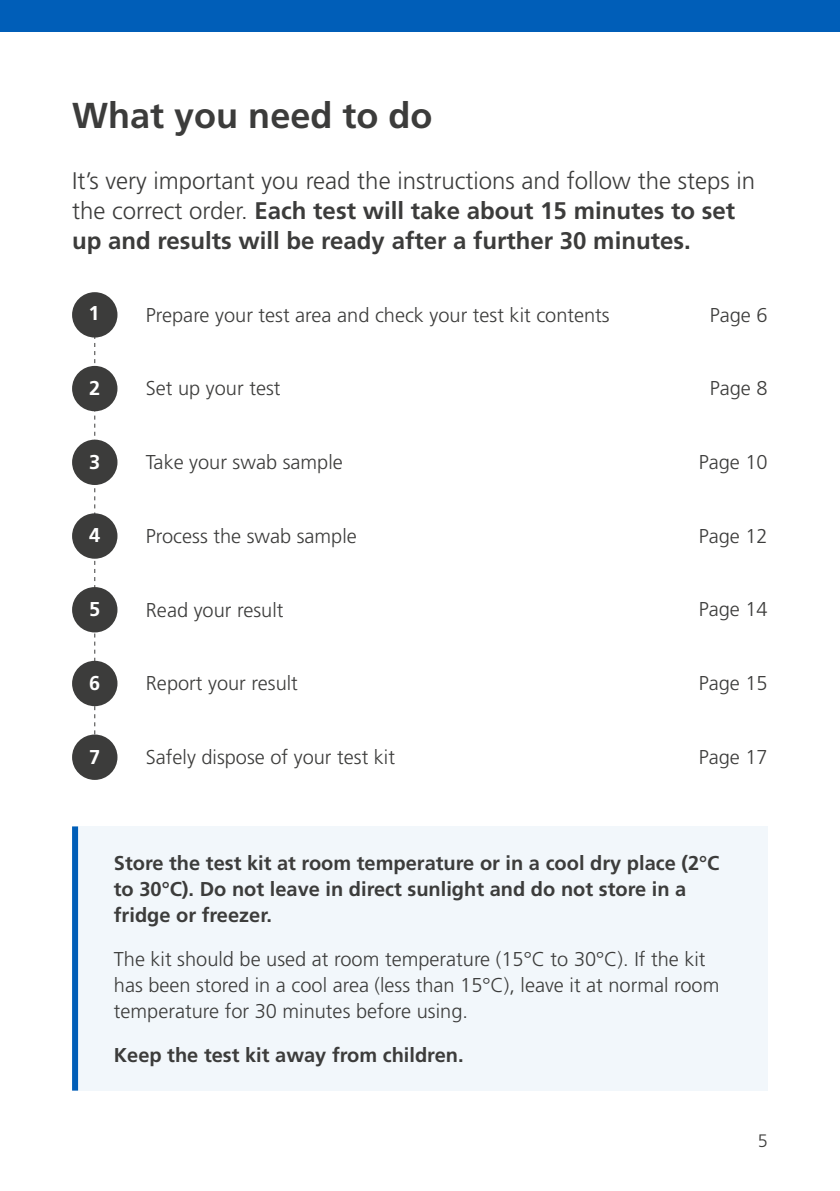
<style>
.page{position:relative;width:840px;height:1191px;background:#fff}
.page>*{position:absolute;margin:0;border:0;box-sizing:border-box;transform-origin:0 0}
.Heading_2__h2{font:700 36px "Frutiger";color:#3c3c3b}
.Heading_3__h3{font:700 24px/30px "Frutiger";color:#3c3c3b}
.Paragraph_Black__p{font:300 20px/26px "Frutiger";color:#3c3c3b}
.Paragraph_Bold__p{font:700 20px/26px "Frutiger";color:#3c3c3b}
.Paragraph_White__p{font:700 20px "Frutiger";color:#fff}
.Page_number__p{font:300 18px "Frutiger";color:#3c3c3b}
.s1{font-weight:300}
</style>
<div class="page">
<svg style="left:94px;top:337px;width:1px;height:397px"></svg>
<div style="left:72px;top:292px;width:45px;height:45px;background:#3c3c3b;border-radius:50%"></div>
<div style="left:72px;top:366px;width:45px;height:45px;background:#3c3c3b;border-radius:50%"></div>
<div style="left:72px;top:439px;width:45px;height:46px;background:#3c3c3b;border-radius:50%"></div>
<div style="left:72px;top:513px;width:45px;height:46px;background:#3c3c3b;border-radius:50%"></div>
<div style="left:72px;top:661px;width:45px;height:45px;background:#3c3c3b;border-radius:50%"></div>
<div style="left:72px;top:734px;width:45px;height:46px;background:#3c3c3b;border-radius:50%"></div>
<div style="left:72px;top:587px;width:45px;height:45px;background:#3c3c3b;border-radius:50%"></div>
<div style="left:72px;top:826px;width:695px;height:264px;background:#f2f7fb"></div>
<div style="left:72px;top:826px;width:6px;height:264px;background:#005eb8"></div>
<div style="left:0;top:0;width:839px;height:31px;background:#005eb8"></div>
<h3 class="Heading_2__h2" style="left:72px;top:95px;width:362px">What you need to do</h3>
<p class="Heading_3__h3" style="left:72px;top:165px;width:684px"><span class="s1">It’s very important you read the instructions and follow the steps in the correct order.</span> Each test will take about 15 minutes to set up and results will be ready after a further 30 minutes.</p>
<h2 class="Paragraph_White__p" style="left:89px;top:302px;width:13px">1</h2>
<p class="Paragraph_Black__p" style="left:146px;top:302px;width:465px">Prepare your test area and check your test kit contents</p>
<p class="Paragraph_Black__p" style="left:709px;top:302px;width:59px">Page 6</p>
<h2 class="Paragraph_White__p" style="left:89px;top:376px;width:13px">2</h2>
<p class="Paragraph_Black__p" style="left:146px;top:376px;width:136px">Set up your test</p>
<p class="Paragraph_Black__p" style="left:709px;top:376px;width:59px">Page 8</p>
<h2 class="Paragraph_White__p" style="left:89px;top:450px;width:13px">3</h2>
<p class="Paragraph_Black__p" style="left:146px;top:449px;width:198px">Take your swab sample</p>
<p class="Paragraph_Black__p" style="left:698px;top:449px;width:70px">Page 10</p>
<h2 class="Paragraph_White__p" style="left:89px;top:524px;width:13px">4</h2>
<p class="Paragraph_Black__p" style="left:146px;top:523px;width:212px">Process the swab sample</p>
<p class="Paragraph_Black__p" style="left:698px;top:523px;width:70px">Page 12</p>
<h2 class="Paragraph_White__p" style="left:89px;top:597px;width:13px">5</h2>
<p class="Paragraph_Black__p" style="left:146px;top:597px;width:139px">Read your result</p>
<p class="Paragraph_Black__p" style="left:698px;top:596px;width:70px">Page 14</p>
<h2 class="Paragraph_White__p" style="left:89px;top:671px;width:13px">6</h2>
<p class="Paragraph_Black__p" style="left:146px;top:670px;width:153px">Report your result</p>
<p class="Paragraph_Black__p" style="left:698px;top:670px;width:70px">Page 15</p>
<h2 class="Paragraph_White__p" style="left:89px;top:745px;width:13px">7</h2>
<p class="Paragraph_Black__p" style="left:146px;top:744px;width:250px">Safely dispose of your test kit</p>
<p class="Paragraph_Black__p" style="left:698px;top:744px;width:70px">Page 17</p>
<h3 class="Paragraph_Bold__p" style="left:114px;top:850px;width:606px">Store the test kit at room temperature or in a cool dry place (2°C to 30°C). Do not leave in direct sunlight and do not store in a fridge or freezer.</h3>
<p class="Paragraph_Black__p" style="left:114px;top:946px;width:606px">The kit should be used at room temperature (15°C to 30°C). If the kit has been stored in a cool area (less than 15°C), leave it at normal room temperature for 30 minutes before using.</p>
<h3 class="Paragraph_Bold__p" style="left:114px;top:1042px;width:351px">Keep the test kit away from children.</h3>
<p class="Page_number__p" style="left:757px;top:1130px;width:12px">5</p>
</div>
